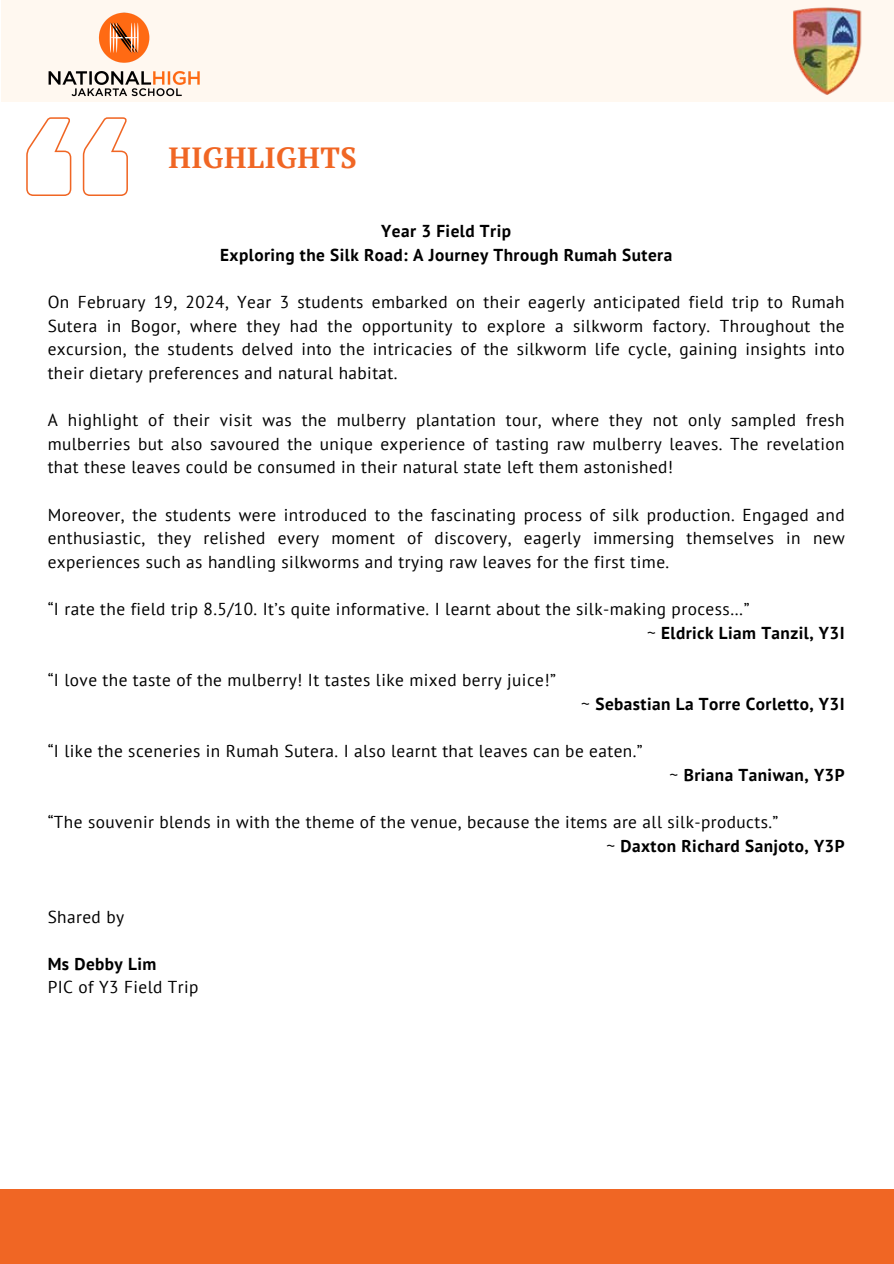
<style>
.page{position:relative;width:894px;height:1264px;background:#fff}
.page>*{position:absolute;margin:0;border:0;box-sizing:border-box;transform-origin:0 0}
.t1{font:700 29.1px "PT Serif";letter-spacing:.02em;color:#f06624}
.t2{font:17.25px/23.7px "PT Sans";letter-spacing:.025em;color:#000;text-align:justify}
.t3{font:700 17.25px/23.7px "PT Sans";letter-spacing:.025em;color:#000;text-align:center}
.s1{font-weight:700}
.s2{font-weight:400}
</style>
<div class="page">
<div style="left:0;top:1188px;width:893px;height:75px;background:#f06624"></div>
<div style="left:1px;top:0;width:891px;height:102px;background:#fff8f0"></div>
<img style="left:793px;top:7px;width:69px;height:88px">
<svg style="left:26px;top:117px;width:102px;height:79px"></svg>
<img style="left:48px;top:12px;width:152px;height:85px">
<h1 class="t1" style="left:168px;top:137px;width:189px">HIGHLIGHTS</h1>
<p class="t3" style="left:220px;top:219px;width:453px">Year 3 Field Trip<br>Exploring the Silk Road: A Journey Through Rumah Sutera</p>
<p class="t2" style="left:48px;top:290px;width:798px">On February 19, 2024, Year 3 students embarked on their eagerly anticipated field trip to Rumah Sutera in Bogor, where they had the opportunity to explore a silkworm factory. Throughout the excursion, the students delved into the intricacies of the silkworm life cycle, gaining insights into their dietary preferences and natural habitat.</p>
<p class="t2" style="left:48px;top:408px;width:798px">A highlight of their visit was the mulberry plantation tour, where they not only sampled fresh mulberries but also savoured the unique experience of tasting raw mulberry leaves. The revelation that these leaves could be consumed in their natural state left them astonished!</p>
<p class="t2" style="left:48px;top:502px;width:798px">Moreover, the students were introduced to the fascinating process of silk production. Engaged and enthusiastic, they relished every moment of discovery, eagerly immersing themselves in new experiences such as handling silkworms and trying raw leaves for the first time.</p>
<p class="t2" style="left:647px;top:597px;width:199px;text-indent:-599px">“I rate the field trip 8.5/10. It’s quite informative. I learnt about the silk-making process…”<br>~ <span class="s1">Eldrick Liam Tanzil, Y3I</span></p>
<p class="t2" style="left:48px;top:668px;width:509px">“I love the taste of the mulberry! It tastes like mixed berry juice!”</p>
<p class="t3" style="left:581px;top:691px;width:265px"><span class="s2">~</span> Sebastian La Torre Corletto, Y3I</p>
<p class="t2" style="left:48px;top:738px;width:596px">“I like the sceneries in Rumah Sutera. I also learnt that leaves can be eaten.”</p>
<p class="t3" style="left:669px;top:762px;width:177px"><span class="s2">~</span> Briana Taniwan, Y3P</p>
<p class="t2" style="left:606px;top:809px;width:240px;text-indent:-558px">“The souvenir blends in with the theme of the venue, because the items are all silk-products.”<br>~ <span class="s1">Daxton Richard Sanjoto, Y3P</span></p>
<p class="t2" style="left:48px;top:904px;width:78px">Shared by</p>
<p class="t3" style="left:48px;top:951px;width:110px">Ms Debby Lim</p>
<p class="t2" style="left:48px;top:975px;width:152px">PIC of Y3 Field Trip</p>
</div>
